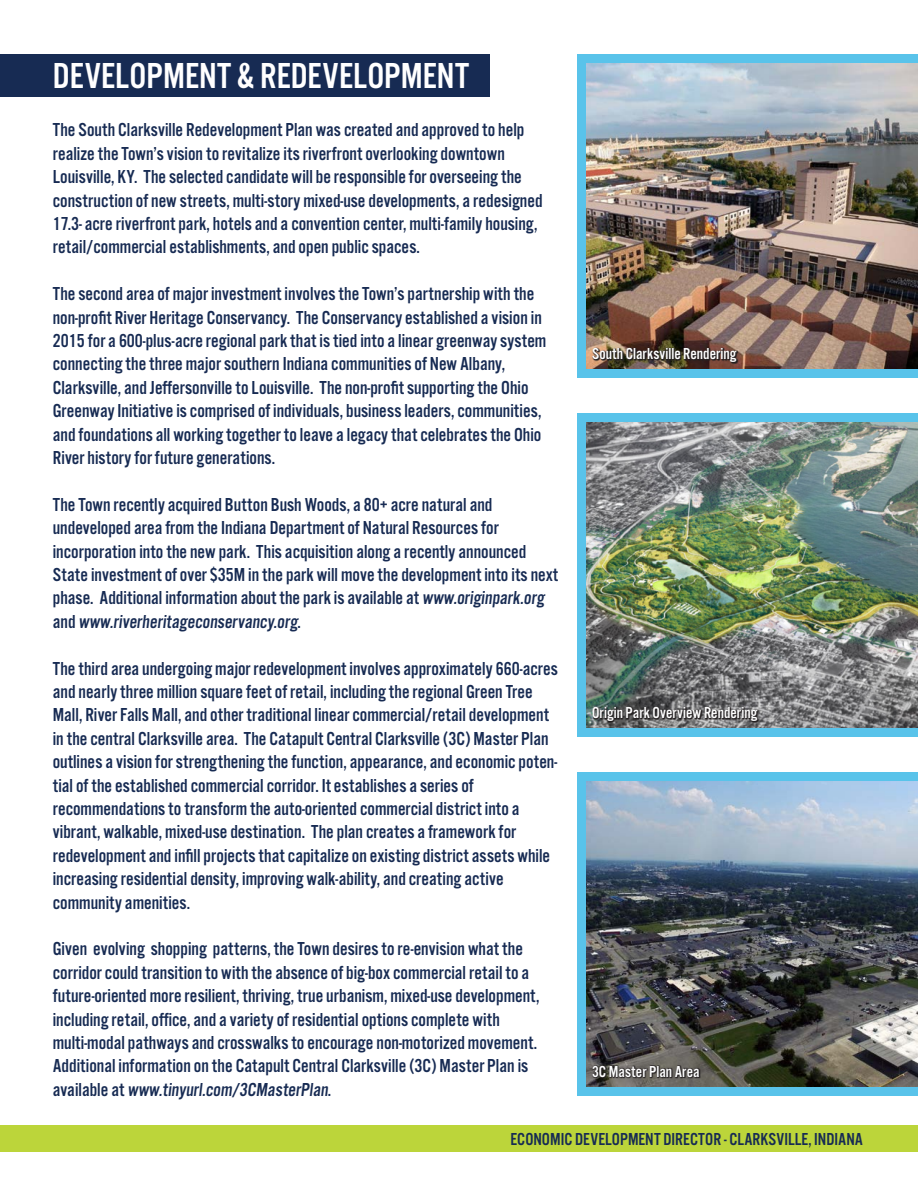
<style>
.page{position:relative;width:918px;height:1188px;background:#fff}
.page>*{position:absolute;margin:0;border:0;box-sizing:border-box;transform-origin:0 0}
.t1{font:37.5px "Alternate Got No 3 D";color:#fff}
.t2{font:19.5px/23.4px "Alternate Got No 3 D";color:#172b53}
.t3{font:18px "Alternate Got No 3 D";color:#172b53}
.t4{font:16.5px "Alternate Got No 3 D";color:#fff}
</style>
<div class="page">
<div style="left:0;top:1126px;width:918px;height:26px;background:#bcd53a"></div>
<div style="left:0;top:54px;width:490px;height:42px;background:#172b53"></div>
<div style="left:578px;top:54px;width:340px;height:324px;background:#59c3ea"></div>
<img style="left:587px;top:64px;width:331px;height:304px">
<svg style="left:592px;top:347px;width:147px;height:17px;background:#45362b"></svg>
<div style="left:578px;top:413px;width:340px;height:324px;background:#59c3ea"></div>
<img style="left:587px;top:423px;width:331px;height:304px">
<svg style="left:593px;top:706px;width:167px;height:17px;background:#4d4c4d"></svg>
<div style="left:578px;top:772px;width:340px;height:324px;background:#59c3ea"></div>
<img style="left:587px;top:782px;width:331px;height:304px">
<svg style="left:593px;top:1065px;width:109px;height:14px;background:#413d3b"></svg>
<p class="t1" style="left:53px;top:55px;width:418px">DEVELOPMENT &amp; REDEVELOPMENT</p>
<p class="t2" style="left:53px;top:119px;width:473px">The South Clarksville Redevelopment Plan was created and approved to help</p>
<p class="t2" style="left:53px;top:142px;width:454px">realize the Town’s vision to revitalize its riverfront overlooking downtown</p>
<p class="t2" style="left:53px;top:166px;width:491px">Louisville, KY. The selected candidate will be responsible for overseeing the construction of new streets, multi-story mixed-use developments, a redesigned 17.3- acre riverfront park, hotels and a convention center, multi-family housing, retail/commercial establishments, and open public spaces.</p>
<p class="t2" style="left:53px;top:283px;width:495px">The second area of major investment involves the Town’s partnership with the non-profit River Heritage Conservancy. The Conservancy established a vision in 2015 for a 600-plus-acre regional park that is tied into a linear greenway system connecting the three major southern Indiana communities of New Albany,</p>
<p class="t2" style="left:53px;top:376px;width:490px">Clarksville, and Jeffersonville to Louisville. The non-profit supporting the Ohio Greenway Initiative is comprised of individuals, business leaders, communities, and foundations all working together to leave a legacy that celebrates the Ohio River history for future generations.</p>
<p class="t2" style="left:53px;top:493px;width:441px">The Town recently acquired Button Bush Woods, a 80+ acre natural and</p>
<p class="t2" style="left:53px;top:517px;width:447px">undeveloped area from the Indiana Department of Natural Resources for</p>
<p class="t2" style="left:53px;top:540px;width:507px">incorporation into the new park. This acquisition along a recently announced State investment of over $35M in the park will move the development into its next phase. Additional information about the park is available at www.originpark.org and www.riverheritageconservancy.org.</p>
<p class="t2" style="left:53px;top:657px;width:507px">The third area undergoing major redevelopment involves approximately 660-acres and nearly three million square feet of retail, including the regional Green Tree Mall, River Falls Mall, and other traditional linear commercial/retail development in the central Clarksville area. The Catapult Central Clarksville (3C) Master Plan outlines a vision for strengthening the function, appearance, and economic poten&shy;tial of the established commercial corridor. It establishes a series of</p>
<p class="t2" style="left:53px;top:797px;width:499px">recommendations to transform the auto-oriented commercial district into a vibrant, walkable, mixed-use destination. The plan creates a framework for redevelopment and infill projects that capitalize on existing district assets while increasing residential density, improving walk-ability, and creating active</p>
<p class="t2" style="left:53px;top:891px;width:139px">community amenities.</p>
<p class="t2" style="left:53px;top:938px;width:488px">Given evolving shopping patterns, the Town desires to re-envision what the corridor could transition to with the absence of big-box commercial retail to a future-oriented more resilient, thriving, true urbanism, mixed-use development,</p>
<p class="t2" style="left:53px;top:1008px;width:486px">including retail, office, and a variety of residential options complete with multi-modal pathways and crosswalks to encourage non-motorized movement.<br>Additional information on the Catapult Central Clarksville (3C) Master Plan is available at www.tinyurl.com/3CMasterPlan.</p>
<p class="t3" style="left:511px;top:1129px;width:354px">ECONOMIC DEVELOPMENT DIRECTOR - CLARKSVILLE, INDIANA</p>
<p class="t4" style="left:592px;top:345px;width:146px">South Clarksville Rendering</p>
<p class="t4" style="left:592px;top:704px;width:167px">Origin Park Overview Rendering</p>
<p class="t4" style="left:592px;top:1063px;width:109px">3C Master Plan Area</p>
</div>
